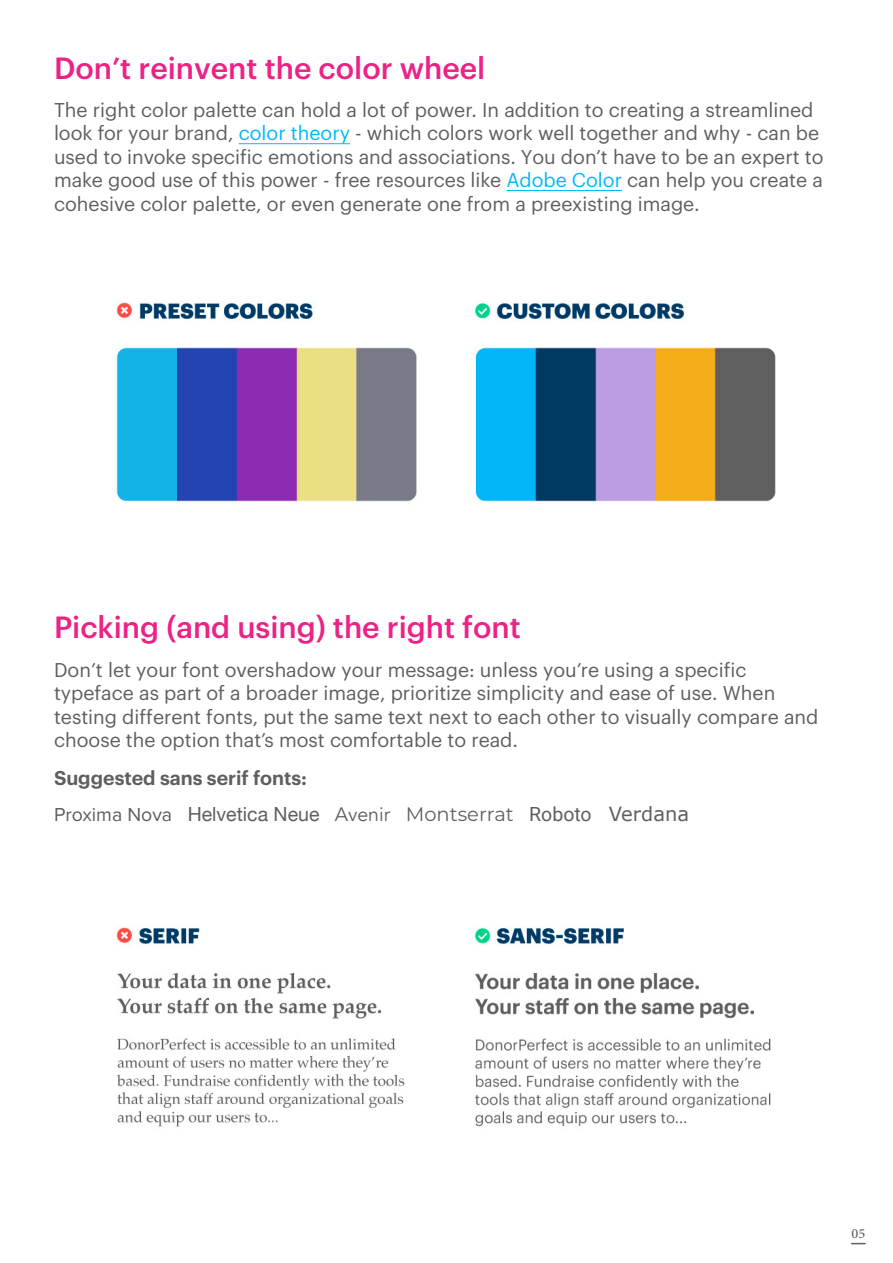
<style>
.page{position:relative;width:893px;height:1263px;background:#fff}
.page>*{position:absolute;margin:0;border:0;box-sizing:border-box;transform-origin:0 0}
.t1{font:500 30px "Graphik";color:#ec2286}
.t2{font:19.5px/23.4px "Graphik";color:#5f5f5f}
.t3{font:19.5px "Helvetica Neue";color:#5f5f5f}
.t4{font:600 19.5px "Graphik";color:#5f5f5f}
.t5{font:19.5px "Adobe Arabic";color:#5f5f5f}
.s1{color:#00b8fa}
.s2{font-family:"Proxima Nova"}
.s3{font-family:"Avenir"}
.s4{font-family:"Montserrat"}
.s5{font-family:"Roboto"}
.s6{font-family:"Verdana"}
</style>
<div class="page">
<hr style="left:506px;top:190px;width:116px;height:1px;background:#00b8fa">
<hr style="left:239px;top:143px;width:111px;height:1px;background:#00b8fa">
<img style="left:116px;top:301px;width:660px;height:203px">
<img style="left:116px;top:926px;width:655px;height:201px">
<svg style="left:851px;top:1243px;width:15px;height:1px"></svg>
<h1 class="t1" style="left:54px;top:45px;width:433px">Don’t reinvent the color wheel</h1>
<p class="t2" style="left:54px;top:97px;width:771px">The right color palette can hold a lot of power. In addition to creating a streamlined look for your brand, <span class="s1">color theory</span> - which colors work well together and why - can be used to invoke specific emotions and associations. You don’t have to be an expert to make good use of this power - free resources like <span class="s1">Adobe Color</span> can help you create a cohesive color palette, or even generate one from a preexisting image.</p>
<h1 class="t1" style="left:54px;top:605px;width:468px">Picking (and using) the right font</h1>
<p class="t2" style="left:54px;top:656px;width:766px">Don’t let your font overshadow your message: unless you’re using a specific typeface as part of a broader image, prioritize simplicity and ease of use. When testing different fonts, put the same text next to each other to visually compare and choose the option that’s most comfortable to read.</p>
<p class="t4" style="left:54px;top:763px;width:255px">Suggested sans serif fonts:</p>
<p class="t3" style="left:54px;top:800px;width:637px"><span class="s2">Proxima Nova</span> Helvetica Neue <span class="s3">Avenir</span> <span class="s4">Montserrat</span> <span class="s5">Roboto</span> <span class="s6">Verdana</span></p>
<p class="t5" style="left:851px;top:1220px;width:15px">05</p>
</div>
